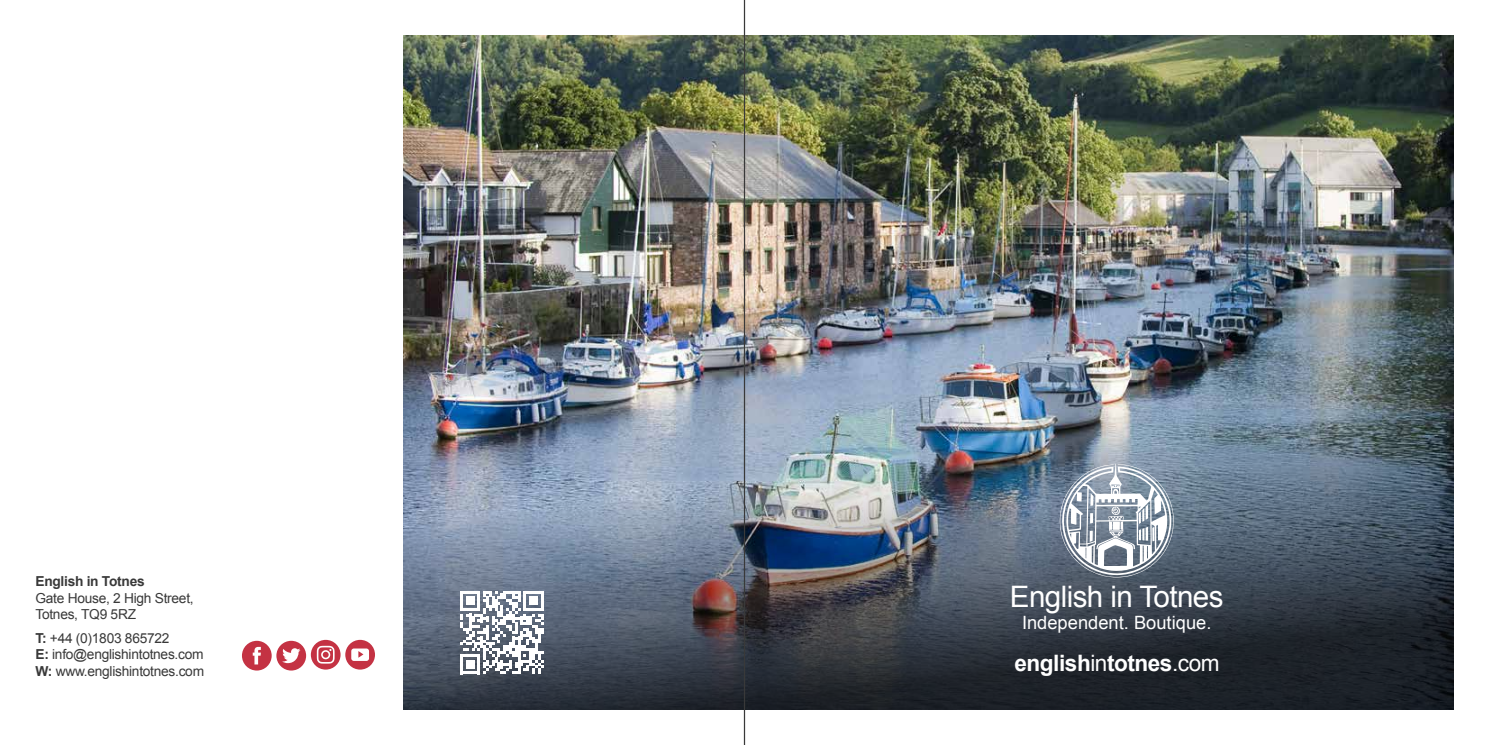
<style>
.page{position:relative;width:1489px;height:745px;background:#fff}
.page>*{position:absolute;margin:0;border:0;box-sizing:border-box;transform-origin:0 0}
.t1{font:29.62px "Arial";letter-spacing:-.02em;color:#fff}
.t2{font:700 22.62px "Arial";letter-spacing:-.02em;color:#fff}
.t3{font:18.25px "Arial";color:#fff}
.t4{font:13.75px/16.5px "Arial";letter-spacing:-.02em;color:#393939}
.t5{font:700 13.75px "Arial";letter-spacing:-.02em;color:#393939}
.s1{font-weight:700}
.s2{font-weight:400}
</style>
<div class="page">
<img style="left:403px;top:35px;width:1050px;height:227px">
<img style="left:403px;top:262px;width:1050px;height:447px">
<svg style="left:460px;top:590px;width:83px;height:83px"></svg>
<svg style="left:242px;top:639px;width:133px;height:31px"></svg>
<svg style="left:1059px;top:463px;width:114px;height:114px"></svg>
<hr style="left:743px;top:0;width:2px;height:744px;background:#393939">
<p class="t5" style="left:35px;top:572px;width:111px">English in Totnes</p>
<p class="t4" style="left:35px;top:589px;width:160px">Gate House, 2 High Street,<br>Totnes, TQ9 5RZ</p>
<p class="t4" style="left:35px;top:629px;width:170px"><span class="s1">T:</span> +44 (0)1803 865722<br><span class="s1">E:</span> info@englishintotnes.com<br><span class="s1">W:</span> www.englishintotnes.com</p>
<h1 class="t1" style="left:1009px;top:576px;width:215px">English in Totnes</h1>
<h3 class="t3" style="left:1021px;top:610px;width:191px">Independent. Boutique.</h3>
<h2 class="t2" style="left:1014px;top:647px;width:207px">english<span class="s2">in</span>totnes<span class="s2">.com</span></h2>
</div>
